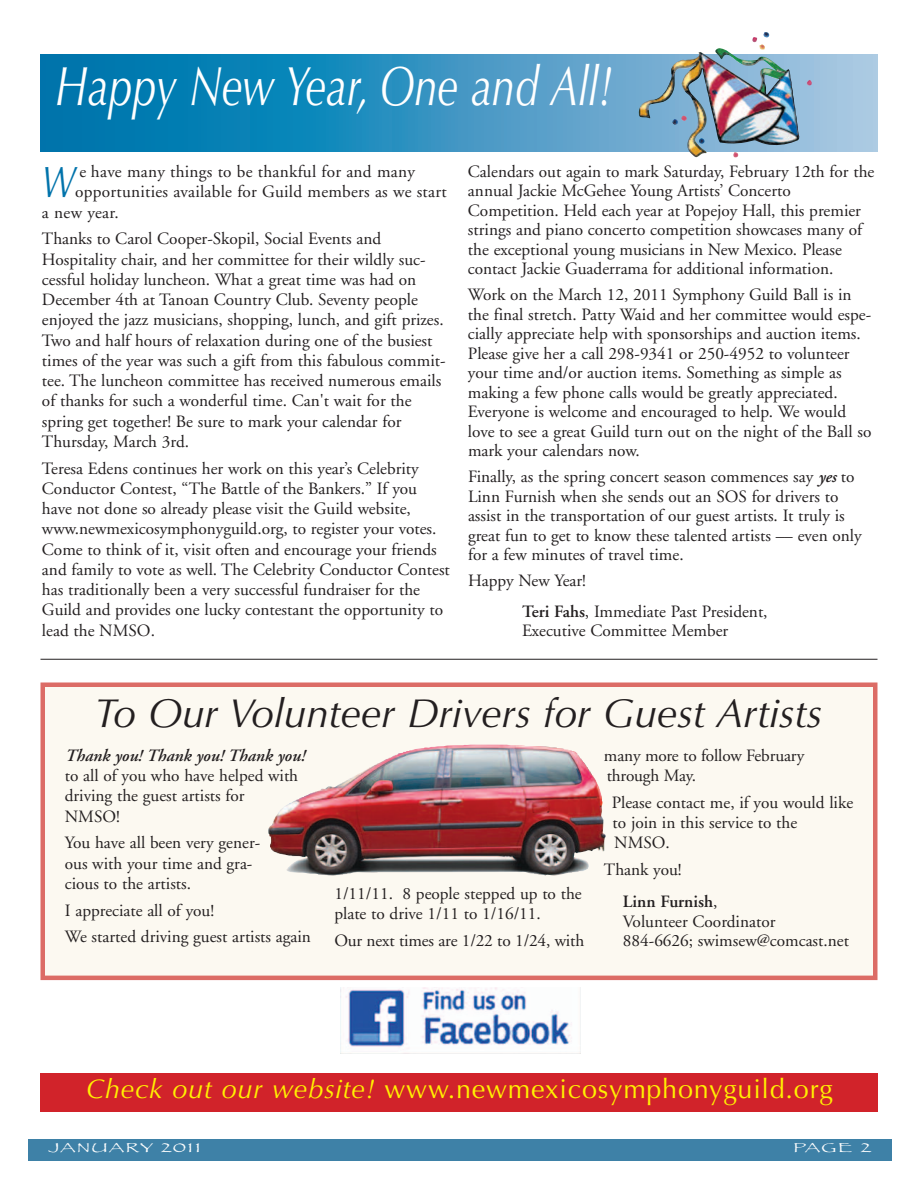
<style>
.page{position:relative;width:918px;height:1188px;background:#fff}
.page>*{position:absolute;margin:0;border:0;box-sizing:border-box;transform-origin:0 0}
.t1{font:italic 55.5px "Optima";color:#fff;scale:.75 1}
.t2{font:italic 44.1px "Optima";color:#0073ab;scale:.8 1}
.t3{font:italic 40.5px "Optima";color:#231f20}
.t4{font:27px "Optima";letter-spacing:.03em;color:#fff101}
.t5{font:17.25px/20.2px "Adobe Garamond";color:#231f20}
.t6{font:italic 600 17.25px "Adobe Garamond";color:#231f20}
.t7{font:600 17.25px/32px "Adobe Garamond";color:#231f20}
.t8{font:13.5px "Papyrus Plain";letter-spacing:.075em;color:#fff;scale:1.5 1}
.s1{font-weight:600;font-style:italic}
.s2{font-weight:600}
.s3{font-weight:400}
.s4{font-style:italic}
</style>
<div class="page">
<div style="left:45px;top:687px;width:828px;height:289px;background:#fcf9f1"></div>
<div style="left:40px;top:682px;width:838px;height:298px;border:4px solid #dc6c66"></div>
<div style="left:28px;top:1080px;width:864px;height:81px;background:#3e81a7"></div>
<div style="left:24px;top:1042px;width:871px;height:96px;background:#fff"></div>
<img style="left:345px;top:988px;width:235px;height:65px">
<img style="left:268px;top:744px;width:338px;height:132px">
<svg style="left:40px;top:54px;width:838px;height:97px;background:#3292c0"></svg>
<img style="left:639px;top:32px;width:173px;height:126px">
<hr style="left:40px;top:659px;width:838px;height:1px;background:#231f20">
<div style="left:40px;top:1073px;width:838px;height:38px;background:#d1232a"></div>
<h1 class="t1" style="left:55px;top:64px;width:745px">Happy New Year, One and All!</h1>
<h2 class="t2" style="left:42px;top:165px;width:43px">W</h2>
<p class="t5" style="left:79px;top:163px;width:337px">e have many things to be thankful for and many</p>
<p class="t5" style="left:75px;top:183px;width:373px">opportunities available for Guild members as we start</p>
<p class="t5" style="left:42px;top:204px;width:78px">a new year.</p>
<p class="t5" style="left:42px;top:230px;width:405px">Thanks to Carol Cooper-Skopil, Social Events and Hospitality chair, and her committee for their wildly suc&shy;cessful holiday luncheon. What a great time was had on December 4th at Tanoan Country Club. Seventy people enjoyed the jazz musicians, shopping, lunch, and gift prizes.<br>Two and half hours of relaxation during one of the busiest times of the year was such a gift from this fabulous commit&shy;tee. The luncheon committee has received numerous emails of thanks for such a wonderful time. Can't wait for the spring get together! Be sure to mark your calendar for Thursday, March 3rd.</p>
<p class="t5" style="left:42px;top:460px;width:409px">Teresa Edens continues her work on this year’s Celebrity Conductor Contest, “The Battle of the Bankers.” If you have not done so already please visit the Guild website, www.newmexicosymphonyguild.org, to register your votes.<br>Come to think of it, visit often and encourage your friends and family to vote as well. The Celebrity Conductor Contest has traditionally been a very successful fundraiser for the Guild and provides one lucky contestant the opportunity to lead the NMSO.</p>
<p class="t5" style="left:468px;top:163px;width:408px;line-height:19.5px">Calendars out again to mark Saturday, February 12th for the annual Jackie McGehee Young Artists’ Concerto Competition. Held each year at Popejoy Hall, this premier strings and piano concerto competition showcases many of the exceptional young musicians in New Mexico. Please contact Jackie Guaderrama for additional information.</p>
<p class="t5" style="left:468px;top:286px;width:405px;line-height:19.5px">Work on the March 12, 2011 Symphony Guild Ball is in the final stretch. Patty Waid and her committee would espe&shy;cially appreciate help with sponsorships and auction items.<br>Please give her a call 298-9341 or 250-4952 to volunteer your time and/or auction items. Something as simple as making a few phone calls would be greatly appreciated.<br>Everyone is welcome and encouraged to help. We would love to see a great Guild turn out on the night of the Ball so mark your calendars now.</p>
<p class="t5" style="left:468px;top:468px;width:395px;line-height:19.5px">Finally, as the spring concert season commences say <span class="s1">yes</span> to Linn Furnish when she sends out an SOS for drivers to assist in the transportation of our guest artists. It truly is great fun to get to know these talented artists –– even only for a few minutes of travel time.</p>
<p class="t5" style="left:522px;top:567px;width:247px;line-height:30.5px;text-indent:-54px">Happy New Year!<br><span class="s2">Teri Fahs</span>, Immediate Past President,</p>
<p class="t5" style="left:522px;top:622px;width:208px">Executive Committee Member</p>
<h3 class="t3" style="left:95px;top:697px;width:729px">To Our Volunteer Drivers for Guest Artists</h3>
<p class="t6" style="left:65px;top:749px;width:241px">Thank you! Thank you! Thank you!</p>
<p class="t5" style="left:65px;top:767px;width:235px">to all of you who have helped with driving the guest artists for<br>NMSO!</p>
<p class="t5" style="left:65px;top:834px;width:197px">You have all been very gener&shy;ous with your time and gra&shy;cious to the artists.</p>
<p class="t5" style="left:65px;top:898px;width:248px;line-height:26.7px">I appreciate all of you!<br>We started driving guest artists again</p>
<p class="t5" style="left:334px;top:885px;width:249px">1/11/11. 8 people stepped up to the plate to drive 1/11 to 1/16/11.</p>
<p class="t5" style="left:334px;top:932px;width:251px">Our next times are 1/22 to 1/24, with</p>
<p class="t5" style="left:604px;top:747px;width:202px">many more to follow February through May.</p>
<p class="t5" style="left:612px;top:794px;width:243px">Please contact me, if you would like to join in this service to the<br>NMSO.</p>
<p class="t7" style="left:623px;top:855px;width:96px;text-indent:-19px"><span class="s3">Thank you!<br></span>Linn Furnish<span class="s3">,</span></p>
<p class="t5" style="left:623px;top:913px;width:228px;line-height:19.5px">Volunteer Coordinator<br>884-6626; swimsew@comcast.net</p>
<h3 class="t4" style="left:86px;top:1078px;width:748px"><span class="s4">Check out our website!</span> www.newmexicosymphonyguild.org</h3>
<p class="t8" style="left:49px;top:1140px;width:103px">JANUARY 2011</p>
<p class="t8" style="left:793px;top:1140px;width:53px">PAGE 2</p>
</div>
